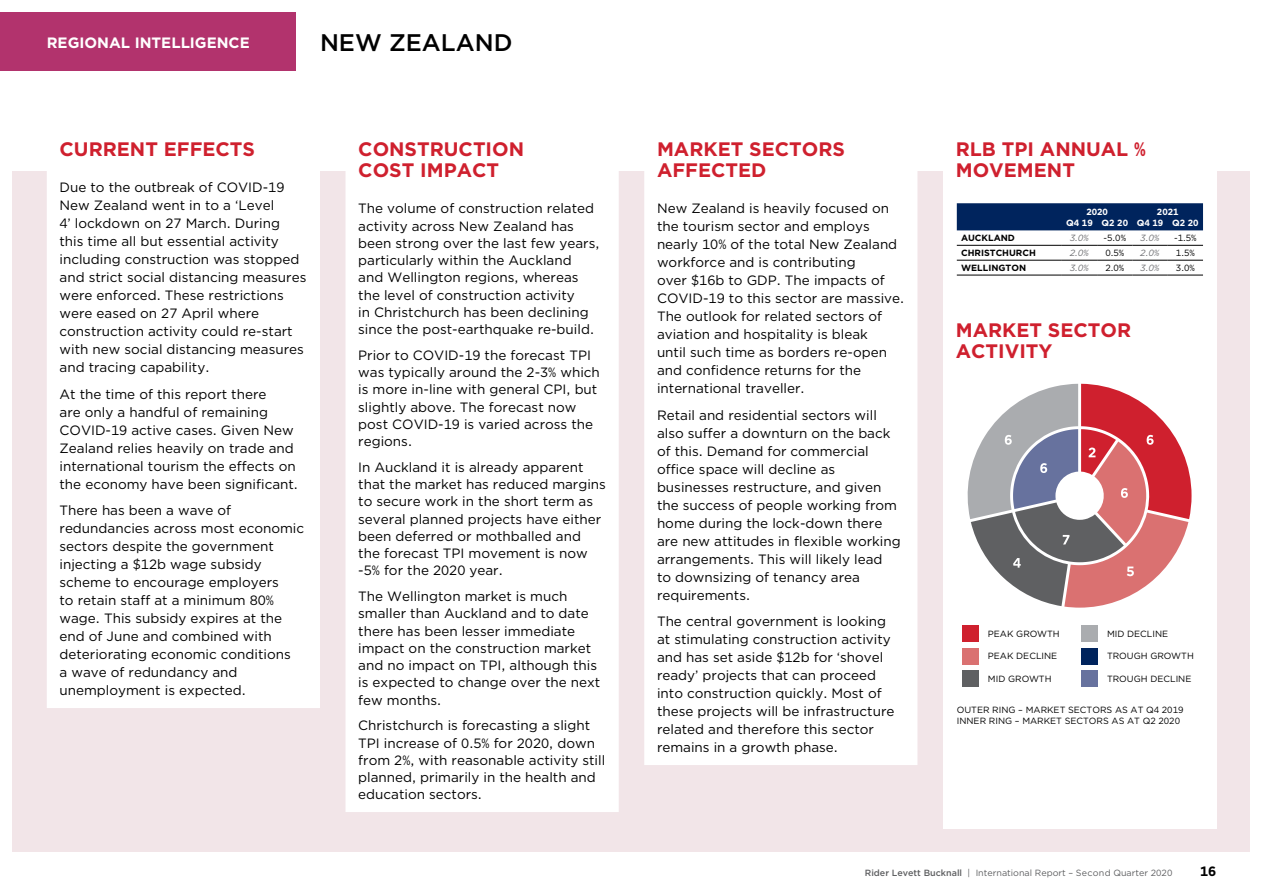
<style>
.page{position:relative;width:1263px;height:893px;background:#fff}
.page>*{position:absolute;margin:0;border:0;box-sizing:border-box;transform-origin:0 0}
.t1{font:500 24px "Gotham";color:#000}
.t2{font:700 19.5px/21px "Gotham";color:#cf202e}
.t3{font:700 15px "Gotham";color:#fff}
.t4{font:13.5px/18px "Gotham";color:#000}
.t5{font:700 13.5px "Gotham";color:#000}
.t6{font:9px/10.5px "Gotham";color:#000}
.t7{font:9px "Gotham";color:#5f6062}
.t8{font:700 9px "Gotham";color:#000}
.t9{font:700 9px/11.4px "Gotham";color:#fff}
.t10{font:italic 9px "Gotham";color:#6d6e71}
.s1{font-weight:500}
</style>
<div class="page">
<div style="left:13px;top:171px;width:1237px;height:680px;background:#f2e5e8"></div>
<div style="left:943px;top:128px;width:273px;height:701px;background:#fff"></div>
<div style="left:0;top:13px;width:295px;height:58px;background:#b2336d"></div>
<div style="left:644px;top:171px;width:273px;height:594px;background:#fff"></div>
<div style="left:345px;top:171px;width:274px;height:641px;background:#fff"></div>
<div style="left:47px;top:171px;width:273px;height:537px;background:#fff"></div>
<div style="left:957px;top:203px;width:246px;height:27px;background:#00245d"></div>
<hr style="left:957px;top:245px;width:105px;height:1px;background:#000">
<hr style="left:1062px;top:245px;width:35px;height:1px;background:#000">
<hr style="left:1097px;top:245px;width:35px;height:1px;background:#000">
<hr style="left:1132px;top:245px;width:36px;height:1px;background:#000">
<hr style="left:1168px;top:245px;width:35px;height:1px;background:#000">
<hr style="left:957px;top:260px;width:105px;height:1px;background:#000">
<hr style="left:1062px;top:260px;width:35px;height:1px;background:#000">
<hr style="left:1097px;top:260px;width:35px;height:1px;background:#000">
<hr style="left:1132px;top:260px;width:36px;height:1px;background:#000">
<hr style="left:1168px;top:260px;width:35px;height:1px;background:#000">
<hr style="left:957px;top:275px;width:105px;height:1px;background:#000">
<hr style="left:1062px;top:275px;width:35px;height:1px;background:#000">
<hr style="left:1097px;top:275px;width:35px;height:1px;background:#000">
<hr style="left:1132px;top:275px;width:36px;height:1px;background:#000">
<hr style="left:1168px;top:275px;width:35px;height:1px;background:#000">
<div style="left:962px;top:626px;width:17px;height:16px;background:#cf202e"></div>
<div style="left:1081px;top:626px;width:17px;height:16px;background:#aaacaf"></div>
<div style="left:962px;top:648px;width:17px;height:16px;background:#da7171"></div>
<div style="left:1081px;top:648px;width:17px;height:16px;background:#00245d"></div>
<div style="left:962px;top:671px;width:17px;height:16px;background:#5f6062"></div>
<div style="left:1081px;top:671px;width:17px;height:16px;background:#67729e"></div>
<svg style="left:967px;top:384px;width:224px;height:224px"></svg>
<p class="t3" style="left:47px;top:36px;width:204px">REGIONAL INTELLIGENCE</p>
<h1 class="t1" style="left:320px;top:32px;width:194px">NEw ZEALANd</h1>
<h2 class="t2" style="left:60px;top:140px;width:197px">CURRENT EFFECTS</h2>
<p class="t4" style="left:60px;top:179px;width:248px">Due to the outbreak of COVID-19<br>New Zealand went in to a ‘Level<br>4’ lockdown on 27 March. During this time all but essential activity including construction was stopped and strict social distancing measures were enforced. These restrictions were eased on 27 April where construction activity could re-start with new social distancing measures and tracing capability.</p>
<p class="t4" style="left:60px;top:386px;width:240px">At the time of this report there<br>are only a handful of remaining COVID-19 active cases. Given New Zealand relies heavily on trade and international tourism the effects on the economy have been significant.</p>
<p class="t4" style="left:60px;top:502px;width:246px">There has been a wave of redundancies across most economic sectors despite the government injecting a $12b wage subsidy scheme to encourage employers<br>to retain staff at a minimum 80% wage. This subsidy expires at the end of June and combined with deteriorating economic conditions<br>a wave of redundancy and unemployment is expected.</p>
<h2 class="t2" style="left:358px;top:140px;width:167px">CONSTRUCTION<br>COST IMPACT</h2>
<p class="t4" style="left:358px;top:201px;width:243px;line-height:17.2px">The volume of construction related activity across New Zealand has been strong over the last few years, particularly within the Auckland and Wellington regions, whereas the level of construction activity<br>in Christchurch has been declining since the post-earthquake re-build.</p>
<p class="t4" style="left:358px;top:347px;width:243px;line-height:17.2px">Prior to COVID-19 the forecast TPI was typically around the 2-3% which is more in-line with general CPI, but slightly above. The forecast now post COVID-19 is varied across the regions.</p>
<p class="t4" style="left:358px;top:459px;width:249px;line-height:17.2px">In Auckland it is already apparent that the market has reduced margins to secure work in the short term as several planned projects have either been deferred or mothballed and the forecast TPI movement is now -5% for the 2020 year.</p>
<p class="t4" style="left:358px;top:588px;width:244px;line-height:17.2px">The Wellington market is much smaller than Auckland and to date there has been lesser immediate impact on the construction market and no impact on TPI, although this is expected to change over the next few months.</p>
<p class="t4" style="left:358px;top:718px;width:249px;line-height:17.2px">Christchurch is forecasting a slight TPI increase of 0.5% for 2020, down from 2%, with reasonable activity still planned, primarily in the health and education sectors.</p>
<h2 class="t2" style="left:657px;top:140px;width:189px">MARKET SECTORS<br>AFFECTED</h2>
<p class="t4" style="left:657px;top:200px;width:249px">New Zealand is heavily focused on the tourism sector and employs nearly 10% of the total New Zealand workforce and is contributing<br>over $16b to GDP. The impacts of<br>COVID-19 to this sector are massive.<br>The outlook for related sectors of aviation and hospitality is bleak<br>until such time as borders re-open and confidence returns for the international traveller.</p>
<p class="t4" style="left:657px;top:407px;width:245px">Retail and residential sectors will also suffer a downturn on the back of this. Demand for commercial office space will decline as businesses restructure, and given the success of people working from home during the lock-down there are new attitudes in flexible working arrangements. This will likely lead<br>to downsizing of tenancy area requirements.</p>
<p class="t4" style="left:657px;top:613px;width:239px">The central government is looking at stimulating construction activity and has set aside $12b for ‘shovel ready’ projects that can proceed into construction quickly. Most of these projects will be infrastructure related and therefore this sector remains in a growth phase.</p>
<h2 class="t2" style="left:956px;top:140px;width:192px">RLB TPI ANNUAL %<br>MOVEMENT</h2>
<p class="t9" style="left:1066px;top:206px;width:134px;text-indent:91px">2021<br>Q4 19 Q2 20 Q4 19 Q2 20</p>
<p class="t9" style="left:1086px;top:206px;width:23px">2020</p>
<p class="t8" style="left:961px;top:234px;width:55px">AUCKLAND</p>
<p class="t10" style="left:1070px;top:234px;width:20px">3.0%</p>
<p class="t6" style="left:1103px;top:233px;width:24px">-5.0%</p>
<p class="t10" style="left:1140px;top:234px;width:20px">3.0%</p>
<p class="t6" style="left:1174px;top:233px;width:24px">-1.5%</p>
<p class="t8" style="left:961px;top:249px;width:76px">CHRISTCHURCH</p>
<p class="t10" style="left:1070px;top:249px;width:20px">2.0%</p>
<p class="t6" style="left:1105px;top:248px;width:20px">0.5%</p>
<p class="t10" style="left:1140px;top:249px;width:20px">2.0%</p>
<p class="t6" style="left:1176px;top:248px;width:20px">1.5%</p>
<p class="t8" style="left:961px;top:264px;width:67px">WELLINGTON</p>
<p class="t10" style="left:1070px;top:264px;width:20px">3.0%</p>
<p class="t6" style="left:1105px;top:263px;width:20px">2.0%</p>
<p class="t10" style="left:1140px;top:264px;width:20px">3.0%</p>
<p class="t6" style="left:1176px;top:263px;width:20px">3.0%</p>
<h2 class="t2" style="left:956px;top:321px;width:177px">MARKET SECTOR<br>ACTIVITY</h2>
<p class="t6" style="left:988px;top:629px;width:73px">PEAK GROWTH</p>
<p class="t6" style="left:1107px;top:629px;width:63px">MID DECLINE</p>
<p class="t6" style="left:988px;top:651px;width:71px">PEAK DECLINE</p>
<p class="t6" style="left:1107px;top:651px;width:88px">TROUGH GROWTH</p>
<p class="t6" style="left:988px;top:674px;width:65px">MID GROWTH</p>
<p class="t6" style="left:1107px;top:674px;width:86px">TROUGH DECLINE</p>
<p class="t6" style="left:957px;top:705px;width:228px">OUTER RING – MARKET SECTORS AS AT Q4 2019<br>INNER RING – MARKET SECTORS AS AT Q2 2020</p>
<p class="t7" style="left:865px;top:869px;width:309px"><span class="s1">Rider Levett Bucknall</span> | International Report – Second Quarter 2020</p>
<p class="t5" style="left:1200px;top:865px;width:18px">16</p>
</div>
